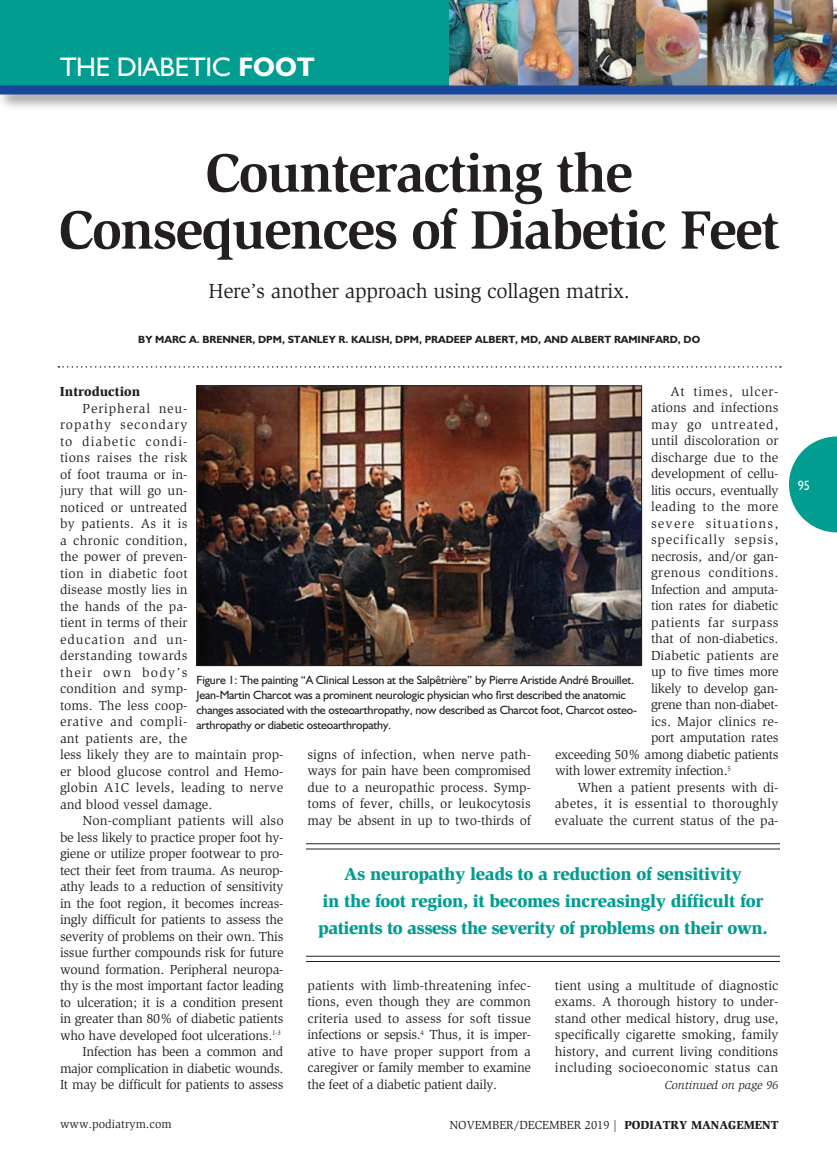
<style>
.page{position:relative;width:837px;height:1161px;background:#fff}
.page>*{position:absolute;margin:0;border:0;box-sizing:border-box;transform-origin:0 0}
._2011-Headline{font:700 55.5px/57px "Slimbach";letter-spacing:-.03em;color:#231f20;text-align:center}
.t1{font:27px "Humanist 521 BT";letter-spacing:-.01em;color:#fff}
._2011-Deck{font:21px "Slimbach";letter-spacing:-.015em;color:#231f20}
._2011-Callout{font:900 18px/27px "Slimbach";letter-spacing:-.02em;color:#009d90;text-align:center}
._2011-Global_Text{font:13.5px/16.5px "Slimbach";color:#231f20;text-align:justify}
._2011-Global_Text-2{font:13.5px "Slimbach";letter-spacing:-.025em;color:#231f20}
._2011-Global_Text-3{font:13.5px "Slimbach";letter-spacing:.06em;color:#231f20}
._2011-Global_Text-4{font:13.5px "Slimbach";letter-spacing:-.02em;color:#231f20}
._2011-Global_Text-5{font:13.5px "Slimbach";letter-spacing:.035em;color:#231f20}
._2011-Global_Text-6{font:13.5px "Slimbach";letter-spacing:.03em;color:#231f20}
._2011-Global_Text-7{font:13.5px "Slimbach";letter-spacing:.085em;color:#231f20}
._2011-Global_Text-8{font:13.5px "Slimbach";letter-spacing:.025em;color:#231f20}
._2011-Global_Text-9{font:13.5px "Slimbach";letter-spacing:.05em;color:#231f20}
._2011-Subhead1{font:900 13.5px "Slimbach";color:#231f20}
.t2{font:13.5px "Humanist 521 BT";color:#fff;scale:.9 1}
._2011-Photo_Caption{font:12px/15px "Humanist 521 BT";letter-spacing:-.015em;color:#231f20}
.t3{font:12px "Slimbach";color:#231f20}
.t4{font:italic 12px "Slimbach";color:#231f20}
._2011-Byline{font:700 10.5px "Humanist 521 BT";color:#231f20}
.s1{font-weight:700}
.s2{font-weight:900}
</style>
<div class="page">
<svg style="left:789px;top:436px;width:48px;height:96px"></svg>
<svg style="left:58px;top:366px;width:723px;height:2px"></svg>
<img style="left:198px;top:388px;width:442px;height:276px">
<div style="left:196px;top:386px;width:446px;height:280px;border:1px solid #231f20"></div>
<hr style="left:306px;top:843px;width:474px;height:1px;background:#231f20">
<hr style="left:306px;top:849px;width:474px;height:1px;background:#231f20">
<hr style="left:306px;top:956px;width:474px;height:1px;background:#231f20">
<hr style="left:306px;top:961px;width:474px;height:1px;background:#231f20">
<img style="left:448px;top:0;width:389px;height:82px">
<div style="left:0;top:0;width:448px;height:88px;background:#009d90"></div>
<div style="left:0;top:82px;width:837px;height:29px;background:#231f20;opacity:.5"></div>
<div style="left:0;top:86px;width:837px;height:8px;background:#18469d"></div>
<p class="t1" style="left:60px;top:50px;width:256px">THE DIABETIC <span class="s1">FOOT</span></p>
<p class="_2011-Headline" style="left:59px;top:144px;width:722px">Counteracting the<br>Consequences of Diabetic Feet</p>
<p class="_2011-Deck" style="left:209px;top:279px;width:423px">Here’s another approach using collagen matrix.</p>
<p class="_2011-Byline" style="left:138px;top:332px;width:563px">BY MARC A. BRENNER, DPM, STANLEY R. KALISH, DPM, PRADEEP ALBERT, MD, AND ALBERT RAMINFARD, DO</p>
<p class="_2011-Global_Text-9" style="left:670px;top:383px;width:110px">At times, ulcer-</p>
<p class="_2011-Global_Text" style="left:651px;top:399px;width:129px">ations and infections</p>
<p class="_2011-Global_Text-3" style="left:651px;top:416px;width:129px">may go untreated,</p>
<p class="_2011-Global_Text" style="left:651px;top:432px;width:129px">until discoloration or</p>
<p class="_2011-Global_Text" style="left:651px;top:449px;width:129px">discharge due to the</p>
<p class="_2011-Global_Text" style="left:651px;top:465px;width:129px">development of cellu-</p>
<p class="_2011-Global_Text-2" style="left:651px;top:482px;width:129px">litis occurs, eventually</p>
<p class="_2011-Global_Text-8" style="left:651px;top:499px;width:129px">leading to the more</p>
<p class="_2011-Global_Text-7" style="left:651px;top:515px;width:129px">severe situations,</p>
<p class="_2011-Global_Text-3" style="left:651px;top:532px;width:129px">specifically sepsis,</p>
<p class="_2011-Global_Text" style="left:651px;top:548px;width:129px">necrosis, and/or gan-</p>
<p class="_2011-Global_Text-5" style="left:651px;top:565px;width:129px">grenous conditions.</p>
<p class="_2011-Global_Text-2" style="left:651px;top:581px;width:129px">Infection and amputa-</p>
<p class="_2011-Global_Text" style="left:651px;top:597px;width:129px">tion rates for diabetic</p>
<p class="_2011-Global_Text-6" style="left:651px;top:614px;width:129px">patients far surpass</p>
<p class="_2011-Global_Text" style="left:651px;top:630px;width:129px">that of non-diabetics.</p>
<p class="_2011-Global_Text" style="left:651px;top:647px;width:129px">Diabetic patients are</p>
<p class="_2011-Global_Text-2" style="left:651px;top:664px;width:129px">up to five times more</p>
<p class="_2011-Global_Text-4" style="left:651px;top:680px;width:129px">likely to develop gan-</p>
<p class="_2011-Global_Text-2" style="left:651px;top:697px;width:129px">grene than non-diabet-</p>
<p class="_2011-Global_Text" style="left:651px;top:713px;width:129px">ics. Major clinics re-</p>
<p class="_2011-Global_Text" style="left:651px;top:729px;width:129px">port amputation rates</p>
<p class="_2011-Global_Text-2" style="left:555px;top:746px;width:225px">exceeding 50% among diabetic patients</p>
<p class="_2011-Global_Text-2" style="left:555px;top:763px;width:177px">with lower extremity infection.<sup>5</sup></p>
<p class="_2011-Global_Text" style="left:555px;top:779px;width:225px;text-indent:23px">When a patient presents with di&shy;abetes, it is essential to thoroughly evaluate the current status of the pa-</p>
<p class="_2011-Subhead1" style="left:60px;top:383px;width:82px">Introduction</p>
<p class="_2011-Global_Text" style="left:60px;top:400px;width:225px;text-align:left;text-indent:22px">Peripheral neu-<br>ropathy secondary<br>to diabetic condi-<br>tions raises the risk<br>of foot trauma or in-<br>jury that will go un-<br>noticed or untreated<br>by patients. As it is<br>a chronic condition,<br>the power of preven-<br>tion in diabetic foot<br>disease mostly lies in<br>the hands of the pa-<br>tient in terms of their<br>education and un-<br>derstanding towards<br>their own body’s<br>condition and symp-<br>toms. The less coop-<br>erative and compli-<br>ant patients are, the<br>less likely they are to maintain prop&shy;er blood glucose control and Hemo&shy;globin A1C levels, leading to nerve and blood vessel damage.</p>
<p class="_2011-Global_Text" style="left:60px;top:813px;width:225px;text-indent:23px">Non-compliant patients will also be less likely to practice proper foot hy&shy;giene or utilize proper footwear to pro&shy;tect their feet from trauma. As neurop&shy;athy leads to a reduction of sensitivity in the foot region, it becomes increas&shy;ingly difficult for patients to assess the severity of problems on their own. This issue further compounds risk for future wound formation. Peripheral neuropa&shy;thy is the most important factor leading to ulceration; it is a condition present in greater than 80% of diabetic patients who have developed foot ulcerations.<sup>1-3</sup></p>
<p class="_2011-Global_Text" style="left:60px;top:1044px;width:225px;text-indent:23px">Infection has been a common and major complication in diabetic wounds.<br>It may be difficult for patients to assess</p>
<p class="_2011-Photo_Caption" style="left:196px;top:672px;width:442px">Figure 1: The painting “A Clinical Lesson at the Salpêtrière” by Pierre Aristide André Brouillet.<br>Jean-Martin Charcot was a prominent neurologic physician who first described the anatomic changes associated with the osteoarthropathy, now described as Charcot foot, Charcot osteo&shy;arthropathy or diabetic osteoarthropathy.</p>
<p class="_2011-Global_Text" style="left:307px;top:746px;width:225px">signs of infection, when nerve path&shy;ways for pain have been compromised due to a neuropathic process. Symp&shy;toms of fever, chills, or leukocytosis may be absent in up to two-thirds of</p>
<p class="_2011-Callout" style="left:318px;top:860px;width:451px">As neuropathy leads to a reduction of sensitivity<br>in the foot region, it becomes increasingly difficult for patients to assess the severity of problems on their own.</p>
<p class="_2011-Global_Text" style="left:307px;top:977px;width:225px">patients with limb-threatening infec&shy;tions, even though they are common criteria used to assess for soft tissue infections or sepsis.<sup>4</sup> Thus, it is imper&shy;ative to have proper support from a caregiver or family member to examine the feet of a diabetic patient daily.</p>
<p class="_2011-Global_Text" style="left:555px;top:977px;width:225px">tient using a multitude of diagnostic exams. A thorough history to under&shy;stand other medical history, drug use, specifically cigarette smoking, family history, and current living conditions including socioeconomic status can</p>
<p class="t4" style="left:665px;top:1078px;width:115px">Continued on page 96</p>
<p class="t3" style="left:60px;top:1117px;width:113px">www.podiatrym.com</p>
<p class="t3" style="left:449px;top:1118px;width:331px">NOVEMBER/DECEMBER 2019 | <span class="s2">PODIATRY MANAGEMENT</span></p>
<p class="t2" style="left:798px;top:477px;width:15px">95</p>
</div>
